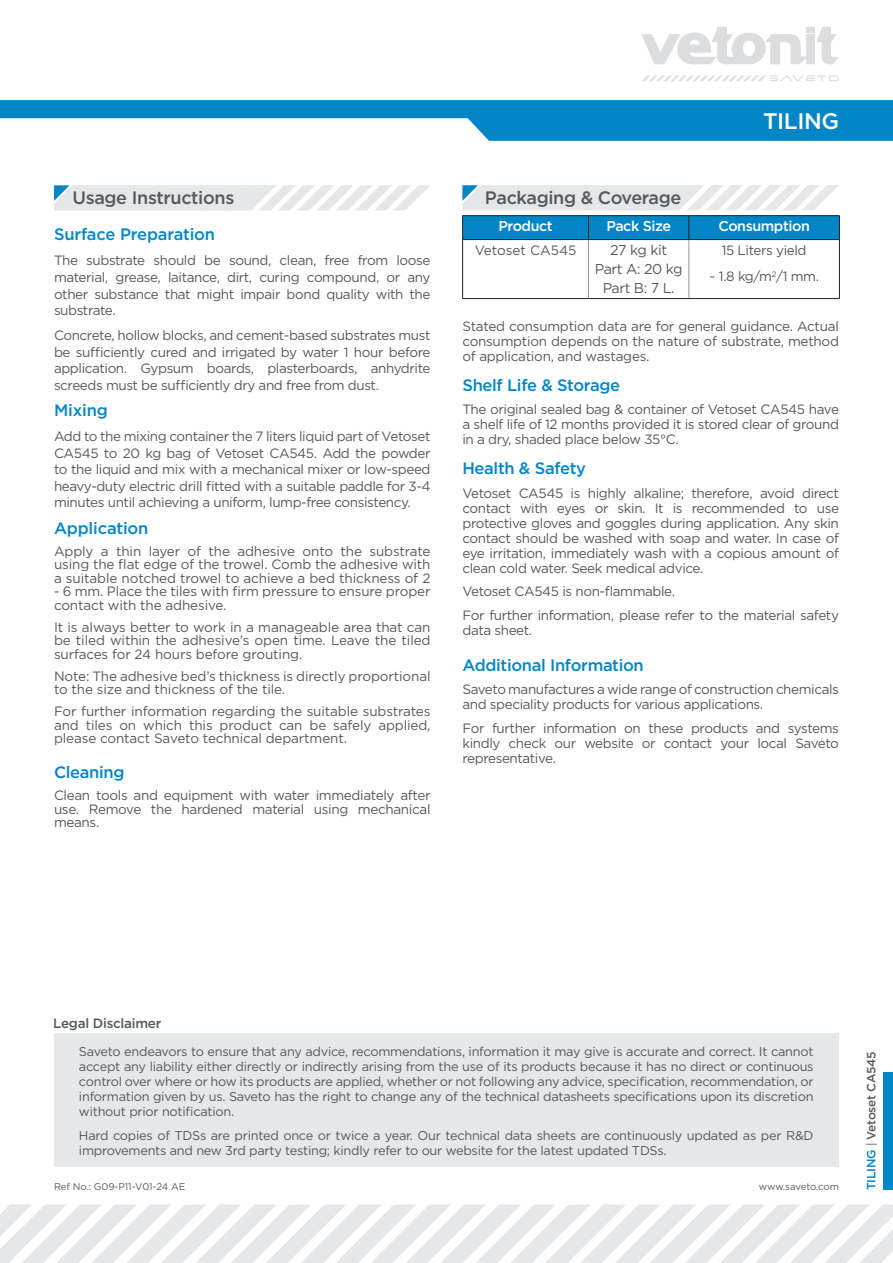
<style>
.page{position:relative;width:893px;height:1263px;background:#fff}
.page>*{position:absolute;margin:0;border:0;box-sizing:border-box;transform-origin:0 0}
.t1{font:500 22.5px "Gotham";letter-spacing:-.02em;color:#fff}
.Bulleted_Lists_Specific{font:500 18px "Gotham";letter-spacing:-.02em;color:#57585a}
.Bulleted_Lists_Specific-2{font:500 16.5px "Gotham";letter-spacing:-.02em;color:#0086c7}
.Bulleted_Lists_Specific-3{font:500 14.25px "Gotham";letter-spacing:-.03em;color:#fff}
.Bulleted_Lists_Specific-4{font:14.25px "Gotham";letter-spacing:-.03em;color:#57585a}
.Bulleted_Lists_Specific-5{font:13.5px/16.5px "Gotham";letter-spacing:-.03em;color:#57585a;text-align:justify}
.Normal_Text_Paragraph{font:13.5px/13.5px "Gotham";letter-spacing:-.01em;color:#57585a;text-align:justify}
.Normal_Text_Paragraph-2{font:13.5px/15px "Gotham";letter-spacing:-.03em;color:#57585a}
.Bulleted_Lists_Specific-6{font:500 13.5px "Gotham";letter-spacing:-.02em;color:#57585a}
.Bulleted_Lists_Specific-7{font:12.75px/15px "Gotham";letter-spacing:-.02em;color:#57585a;text-align:justify}
.t2{font:500 12px "Gotham";letter-spacing:-.02em;color:#57585a}
.Bulleted_Lists_Specific-8{font:9.75px "Gotham";letter-spacing:-.01em;color:#57585a}
.s1{color:#0086c7}
.s2{font-weight:400}
</style>
<div class="page">
<svg style="left:0;top:1204px;width:893px;height:59px"></svg>
<svg style="left:0;top:100px;width:893px;height:41px"></svg>
<svg style="left:54px;top:185px;width:376px;height:26px"></svg>
<hr style="left:462px;top:215px;width:126px;height:1px;background:#231f20">
<hr style="left:588px;top:215px;width:101px;height:1px;background:#231f20">
<hr style="left:588px;top:240px;width:1px;height:58px;background:#939598">
<hr style="left:689px;top:215px;width:151px;height:1px;background:#231f20">
<div style="left:462px;top:216px;width:378px;height:23px;background:#0086c7"></div>
<hr style="left:689px;top:240px;width:1px;height:58px;background:#939598">
<hr style="left:462px;top:239px;width:126px;height:1px;background:#231f20">
<hr style="left:462px;top:240px;width:1px;height:58px;background:#231f20">
<hr style="left:588px;top:239px;width:101px;height:1px;background:#231f20">
<hr style="left:689px;top:239px;width:151px;height:1px;background:#231f20">
<hr style="left:839px;top:240px;width:1px;height:58px;background:#231f20">
<hr style="left:462px;top:298px;width:126px;height:1px;background:#231f20">
<hr style="left:588px;top:298px;width:101px;height:1px;background:#231f20">
<hr style="left:689px;top:298px;width:151px;height:1px;background:#231f20">
<svg style="left:641px;top:27px;width:198px;height:38px"></svg>
<svg style="left:642px;top:75px;width:196px;height:6px"></svg>
<div style="left:883px;top:1072px;width:10px;height:117px;background:#0086c7"></div>
<svg style="left:462px;top:185px;width:377px;height:25px"></svg>
<div style="left:54px;top:1033px;width:784px;height:134px;background:#e6e7e9"></div>
<p class="Bulleted_Lists_Specific" style="left:72px;top:186px;width:163px">Usage Instructions</p>
<p class="Bulleted_Lists_Specific-2" style="left:54px;top:224px;width:163px">Surface Preparation</p>
<p class="Bulleted_Lists_Specific-5" style="left:54px;top:252px;width:378px">The substrate should be sound, clean, free from loose material, grease, laitance, dirt, curing compound, or any other substance that might impair bond quality with the substrate.</p>
<p class="Bulleted_Lists_Specific-5" style="left:54px;top:327px;width:378px">Concrete, hollow blocks, and cement-based substrates must be sufficiently cured and irrigated by water 1 hour before application. Gypsum boards, plasterboards, anhydrite screeds must be sufficiently dry and free from dust.</p>
<p class="Bulleted_Lists_Specific-2" style="left:54px;top:399px;width:55px">Mixing</p>
<p class="Bulleted_Lists_Specific-5" style="left:54px;top:428px;width:378px">Add to the mixing container the 7 liters liquid part of Vetoset CA545 to 20 kg bag of Vetoset CA545. Add the powder to the liquid and mix with a mechanical mixer or low-speed heavy-duty electric drill fitted with a suitable paddle for 3-4 minutes until achieving a uniform, lump-free consistency.</p>
<p class="Bulleted_Lists_Specific-2" style="left:54px;top:517px;width:96px">Application</p>
<p class="Normal_Text_Paragraph" style="left:54px;top:544px;width:378px">Apply a thin layer of the adhesive onto the substrate using the flat edge of the trowel. Comb the adhesive with a suitable notched trowel to achieve a bed thickness of 2</p>
<p class="Normal_Text_Paragraph" style="left:54px;top:584px;width:378px">- 6 mm. Place the tiles with firm pressure to ensure proper contact with the adhesive.</p>
<p class="Normal_Text_Paragraph" style="left:54px;top:620px;width:378px">It is always better to work in a manageable area that can be tiled within the adhesive’s open time. Leave the tiled surfaces for 24 hours before grouting.</p>
<p class="Normal_Text_Paragraph" style="left:54px;top:669px;width:378px">Note: The adhesive bed’s thickness is directly proportional to the size and thickness of the tile.</p>
<p class="Normal_Text_Paragraph" style="left:54px;top:704px;width:378px">For further information regarding the suitable substrates and tiles on which this product can be safely applied, please contact Saveto technical department.</p>
<p class="Bulleted_Lists_Specific-2" style="left:54px;top:761px;width:72px">Cleaning</p>
<p class="Bulleted_Lists_Specific-5" style="left:54px;top:788px;width:378px;line-height:13.5px">Clean tools and equipment with water immediately after use. Remove the hardened material using mechanical means.</p>
<p class="Bulleted_Lists_Specific" style="left:485px;top:185px;width:198px">Packaging &amp; Coverage</p>
<p class="t1" style="left:763px;top:106px;width:77px">TILING</p>
<p class="Bulleted_Lists_Specific-3" style="left:498px;top:217px;width:56px">Product</p>
<p class="Bulleted_Lists_Specific-3" style="left:606px;top:217px;width:66px">Pack Size</p>
<p class="Bulleted_Lists_Specific-3" style="left:718px;top:217px;width:93px">Consumption</p>
<p class="Normal_Text_Paragraph" style="left:475px;top:243px;width:103px">Vetoset CA545</p>
<p class="Bulleted_Lists_Specific-4" style="left:610px;top:241px;width:58px">27 kg kit</p>
<p class="Bulleted_Lists_Specific-4" style="left:595px;top:260px;width:89px">Part A: 20 kg</p>
<p class="Bulleted_Lists_Specific-4" style="left:603px;top:279px;width:74px">Part B: 7 L.</p>
<p class="Bulleted_Lists_Specific-5" style="left:722px;top:241px;width:86px">15 Liters yield</p>
<p class="Bulleted_Lists_Specific-5" style="left:709px;top:268px;width:111px">~ 1.8 kg/m<sup>2</sup>/1 mm.</p>
<p class="Bulleted_Lists_Specific-5" style="left:462px;top:318px;width:378px;line-height:15px">Stated consumption data are for general guidance. Actual consumption depends on the nature of substrate, method of application, and wastages.</p>
<p class="Bulleted_Lists_Specific-2" style="left:462px;top:374px;width:159px">Shelf Life &amp; Storage</p>
<p class="Bulleted_Lists_Specific-5" style="left:462px;top:402px;width:378px;line-height:15px">The original sealed bag &amp; container of Vetoset CA545 have a shelf life of 12 months provided it is stored clear of ground in a dry, shaded place below 35°C.</p>
<p class="Bulleted_Lists_Specific-2" style="left:462px;top:458px;width:125px">Health &amp; Safety</p>
<p class="Normal_Text_Paragraph" style="left:462px;top:485px;width:378px;line-height:15px">Vetoset CA545 is highly alkaline; therefore, avoid direct contact with eyes or skin. It is recommended to use protective gloves and goggles during application. Any skin contact should be washed with soap and water. In case of eye irritation, immediately wash with a copious amount of clean cold water. Seek medical advice.</p>
<p class="Normal_Text_Paragraph-2" style="left:462px;top:584px;width:214px">Vetoset CA545 is non-flammable.</p>
<p class="Normal_Text_Paragraph-2" style="left:462px;top:607px;width:378px">For further information, please refer to the material safety data sheet.</p>
<p class="Bulleted_Lists_Specific-2" style="left:462px;top:654px;width:183px">Additional Information</p>
<p class="Bulleted_Lists_Specific-5" style="left:462px;top:681px;width:378px;line-height:15px">Saveto manufactures a wide range of construction chemicals and speciality products for various applications.</p>
<p class="Bulleted_Lists_Specific-5" style="left:462px;top:720px;width:378px;line-height:15px">For further information on these products and systems kindly check our website or contact your local Saveto representative.</p>
<p class="Bulleted_Lists_Specific-6" style="left:53px;top:1015px;width:110px">Legal Disclaimer</p>
<p class="Bulleted_Lists_Specific-7" style="left:79px;top:1044px;width:736px">Saveto endeavors to ensure that any advice, recommendations, information it may give is accurate and correct. It cannot accept any liability either directly or indirectly arising from the use of its products because it has no direct or continuous control over where or how its products are applied, whether or not following any advice, specification, recommendation, or information given by us. Saveto has the right to change any of the technical datasheets specifications upon its discretion without prior notification.</p>
<p class="Bulleted_Lists_Specific-7" style="left:79px;top:1127px;width:736px">Hard copies of TDSs are printed once or twice a year. Our technical data sheets are continuously updated as per R&amp;D improvements and new 3rd party testing; kindly refer to our website for the latest updated TDSs.</p>
<p class="Bulleted_Lists_Specific-8" style="left:54px;top:1180px;width:133px">Ref No.: G09-P11-V01-24 AE</p>
<p class="Bulleted_Lists_Specific-8" style="left:759px;top:1180px;width:82px">www.saveto.com</p>
<p class="t2" style="left:863px;top:1190px;width:140px;rotate:-90deg"><span class="s1">TILING</span> <span class="s2">|</span> Vetoset CA545</p>
</div>
